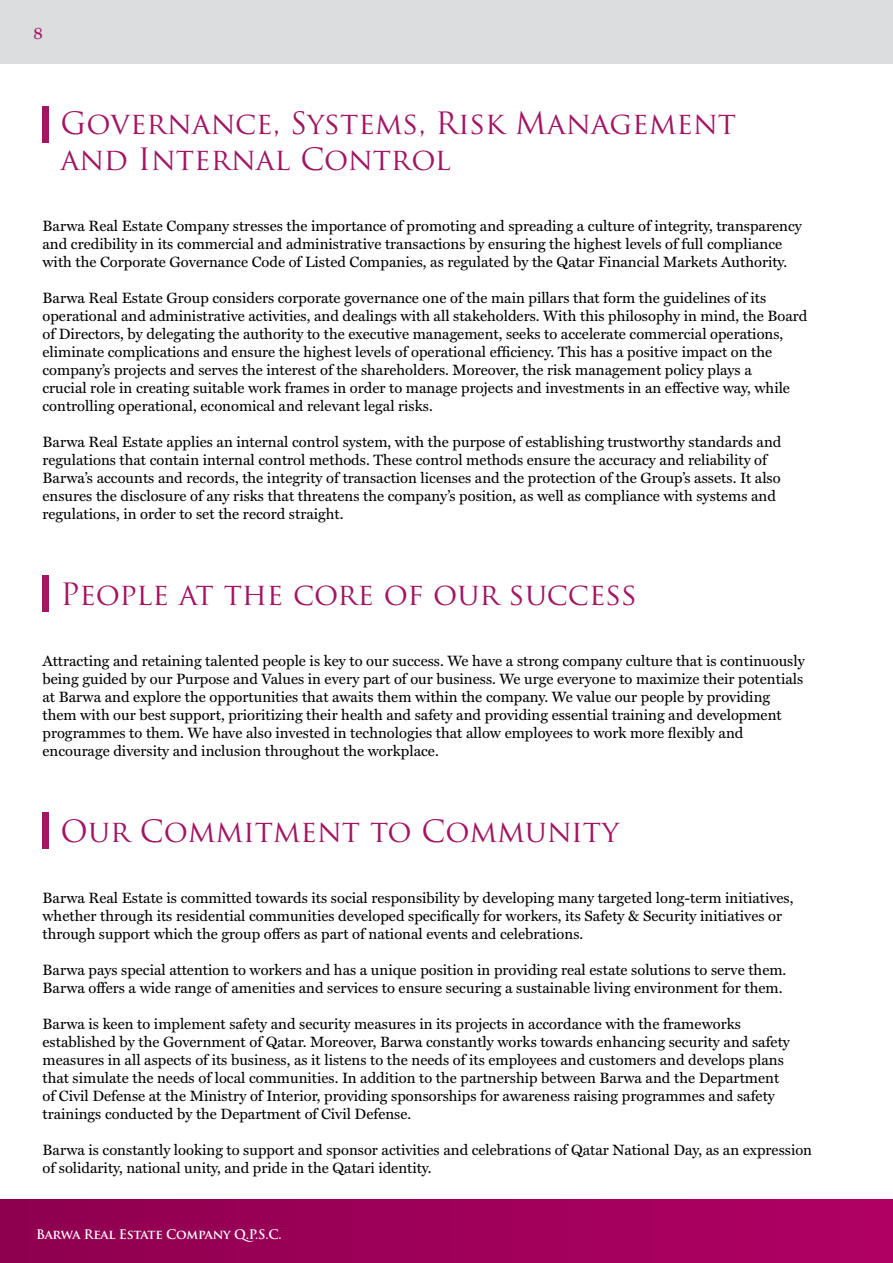
<style>
.page{position:relative;width:893px;height:1263px;background:#fff}
.page>*{position:absolute;margin:0;border:0;box-sizing:border-box;transform-origin:0 0}
.t1{font:30px/36px "Trajan Pro";color:#a21562}
.t2{font:18px "Miller Text";color:#a21562}
.t3{font:15px/18px "Miller Text";color:#000}
.t4{font:700 12.9px "Trajan Pro";letter-spacing:-.02em;color:#fff}
</style>
<div class="page">
<div style="left:0;top:0;width:893px;height:64px;background:#dcddde"></div>
<div style="left:0;top:1199px;width:893px;height:64px;background:linear-gradient(to right,#8e004f,#b00064)"></div>
<div style="left:43px;top:106px;width:6px;height:37px;background:#a21562"></div>
<div style="left:43px;top:575px;width:6px;height:37px;background:#a21562"></div>
<div style="left:43px;top:812px;width:6px;height:37px;background:#a21562"></div>
<p class="t2" style="left:33px;top:22px;width:12px">8</p>
<h1 class="t1" style="left:61px;top:105px;width:677px">Governance, Systems, Risk Management and Internal Control</h1>
<p class="t3" style="left:43px;top:216px;width:761px">Barwa Real Estate Company stresses the importance of promoting and spreading a culture of integrity, transparency and credibility in its commercial and administrative transactions by ensuring the highest levels of full compliance with the Corporate Governance Code of Listed Companies, as regulated by the Qatar Financial Markets Authority.</p>
<p class="t3" style="left:43px;top:288px;width:766px">Barwa Real Estate Group considers corporate governance one of the main pillars that form the guidelines of its operational and administrative activities, and dealings with all stakeholders. With this philosophy in mind, the Board of Directors, by delegating the authority to the executive management, seeks to accelerate commercial operations, eliminate complications and ensure the highest levels of operational efficiency. This has a positive impact on the company’s projects and serves the interest of the shareholders. Moreover, the risk management policy plays a<br>crucial role in creating suitable work frames in order to manage projects and investments in an effective way, while controlling operational, economical and relevant legal risks.</p>
<p class="t3" style="left:43px;top:432px;width:740px">Barwa Real Estate applies an internal control system, with the purpose of establishing trustworthy standards and regulations that contain internal control methods. These control methods ensure the accuracy and reliability of Barwa’s accounts and records, the integrity of transaction licenses and the protection of the Group’s assets. It also ensures the disclosure of any risks that threatens the company’s position, as well as compliance with systems and regulations, in order to set the record straight.</p>
<h1 class="t1" style="left:61px;top:576px;width:578px">People at the core of our success</h1>
<p class="t3" style="left:43px;top:652px;width:764px">Attracting and retaining talented people is key to our success. We have a strong company culture that is continuously being guided by our Purpose and Values in every part of our business. We urge everyone to maximize their potentials at Barwa and explore the opportunities that awaits them within the company. We value our people by providing them with our best support, prioritizing their health and safety and providing essential training and development programmes to them. We have also invested in technologies that allow employees to work more flexibly and encourage diversity and inclusion throughout the workplace.</p>
<h1 class="t1" style="left:61px;top:813px;width:560px">Our Commitment to Community</h1>
<p class="t3" style="left:43px;top:888px;width:752px">Barwa Real Estate is committed towards its social responsibility by developing many targeted long-term initiatives, whether through its residential communities developed specifically for workers, its Safety &amp; Security initiatives or through support which the group offers as part of national events and celebrations.</p>
<p class="t3" style="left:43px;top:960px;width:745px">Barwa pays special attention to workers and has a unique position in providing real estate solutions to serve them.<br>Barwa offers a wide range of amenities and services to ensure securing a sustainable living environment for them.</p>
<p class="t3" style="left:43px;top:1014px;width:749px">Barwa is keen to implement safety and security measures in its projects in accordance with the frameworks established by the Government of Qatar. Moreover, Barwa constantly works towards enhancing security and safety measures in all aspects of its business, as it listens to the needs of its employees and customers and develops plans that simulate the needs of local communities. In addition to the partnership between Barwa and the Department of Civil Defense at the Ministry of Interior, providing sponsorships for awareness raising programmes and safety trainings conducted by the Department of Civil Defense.</p>
<p class="t3" style="left:43px;top:1140px;width:771px">Barwa is constantly looking to support and sponsor activities and celebrations of Qatar National Day, as an expression of solidarity, national unity, and pride in the Qatari identity.</p>
<p class="t4" style="left:36px;top:1226px;width:247px">Barwa Real Estate Company Q.P.S.C.</p>
</div>
